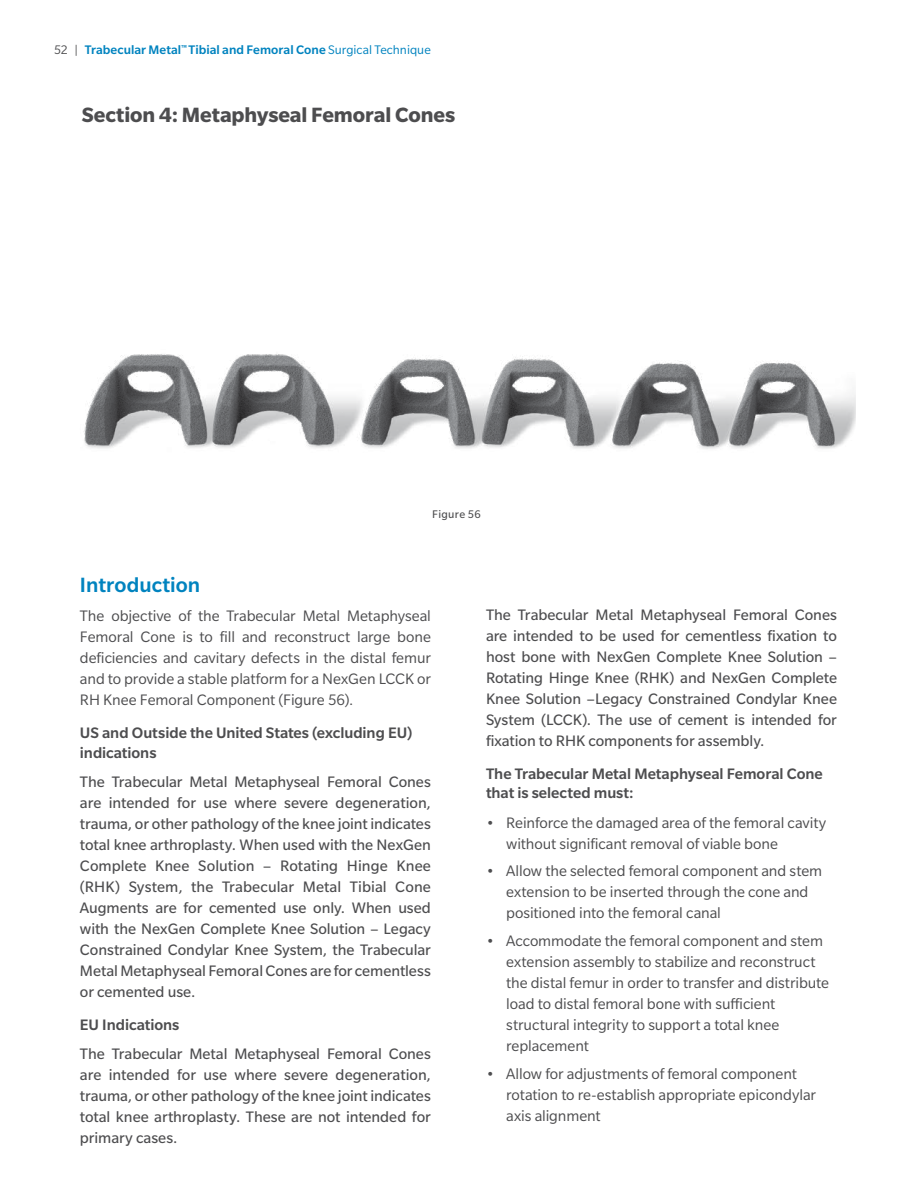
<style>
.page{position:relative;width:918px;height:1188px;background:#fff}
.page>*{position:absolute;margin:0;border:0;box-sizing:border-box;transform-origin:0 0}
.t1{font:700 22.5px "Slate Pro";letter-spacing:-.005em;color:#4d4d4f}
.t2{font:500 22.5px "Slate Pro";letter-spacing:.005em;color:#0083bf}
.t3{font:16.5px/21px "Slate Pro";color:#4d4d4f;text-align:justify}
.t4{font:16.5px/21px "Slate Pro";letter-spacing:-.005em;color:#4d4d4f}
.t5{font:500 16.5px/19.5px "Slate Pro";color:#4d4d4f}
.t6{font:500 13.5px "Slate Pro";letter-spacing:.005em;color:#0083bf}
.t7{font:12px "Slate Pro";letter-spacing:.025em;color:#4d4d4f}
.s1{font-weight:400;color:#4d4d4f}
.s2{font-weight:400}
</style>
<div class="page">
<img style="left:83px;top:354px;width:773px;height:95px">
<p class="t6" style="left:54px;top:42px;width:378px"><span class="s1">52 |</span> Trabecular Metal<sup>™</sup> Tibial and Femoral Cone <span class="s2">Surgical Technique</span></p>
<h1 class="t1" style="left:82px;top:102px;width:375px">Section 4: Metaphyseal Femoral Cones</h1>
<p class="t7" style="left:432px;top:508px;width:50px">Figure 56</p>
<h1 class="t2" style="left:80px;top:573px;width:122px">Introduction</h1>
<p class="t4" style="left:80px;top:606px;width:353px;text-align:justify">The objective of the Trabecular Metal Metaphyseal Femoral Cone is to fill and reconstruct large bone deficiencies and cavitary defects in the distal femur and to provide a stable platform for a NexGen LCCK or RH Knee Femoral Component (Figure 56).</p>
<p class="t5" style="left:80px;top:723px;width:334px">US and Outside the United States (excluding EU) indications</p>
<p class="t3" style="left:80px;top:771px;width:353px">The Trabecular Metal Metaphyseal Femoral Cones are intended for use where severe degeneration, trauma, or other pathology of the knee joint indicates total knee arthroplasty. When used with the NexGen Complete Knee Solution – Rotating Hinge Knee (RHK) System, the Trabecular Metal Tibial Cone Augments are for cemented use only. When used with the NexGen Complete Knee Solution – Legacy Constrained Condylar Knee System, the Trabecular Metal Metaphyseal Femoral Cones are for cementless or cemented use.</p>
<p class="t5" style="left:80px;top:1015px;width:101px">EU Indications</p>
<p class="t3" style="left:80px;top:1043px;width:353px">The Trabecular Metal Metaphyseal Femoral Cones are intended for use where severe degeneration, trauma, or other pathology of the knee joint indicates total knee arthroplasty. These are not intended for primary cases.</p>
<p class="t3" style="left:486px;top:604px;width:353px">The Trabecular Metal Metaphyseal Femoral Cones are intended to be used for cementless fixation to host bone with NexGen Complete Knee Solution – Rotating Hinge Knee (RHK) and NexGen Complete Knee Solution –Legacy Constrained Condylar Knee System (LCCK). The use of cement is intended for fixation to RHK components for assembly.</p>
<p class="t5" style="left:486px;top:764px;width:338px">The Trabecular Metal Metaphyseal Femoral Cone that is selected must:</p>
<p class="t4" style="left:506px;top:812px;width:322px;text-indent:-20px">• Reinforce the damaged area of the femoral cavity without significant removal of viable bone</p>
<p class="t4" style="left:506px;top:861px;width:317px;text-indent:-20px">• Allow the selected femoral component and stem extension to be inserted through the cone and positioned into the femoral canal</p>
<p class="t4" style="left:506px;top:930px;width:324px;text-indent:-20px">• Accommodate the femoral component and stem extension assembly to stabilize and reconstruct the distal femur in order to transfer and distribute load to distal femoral bone with sufficient structural integrity to support a total knee replacement</p>
<p class="t4" style="left:506px;top:1063px;width:311px;text-indent:-20px">• Allow for adjustments of femoral component rotation to re-establish appropriate epicondylar axis alignment</p>
</div>
